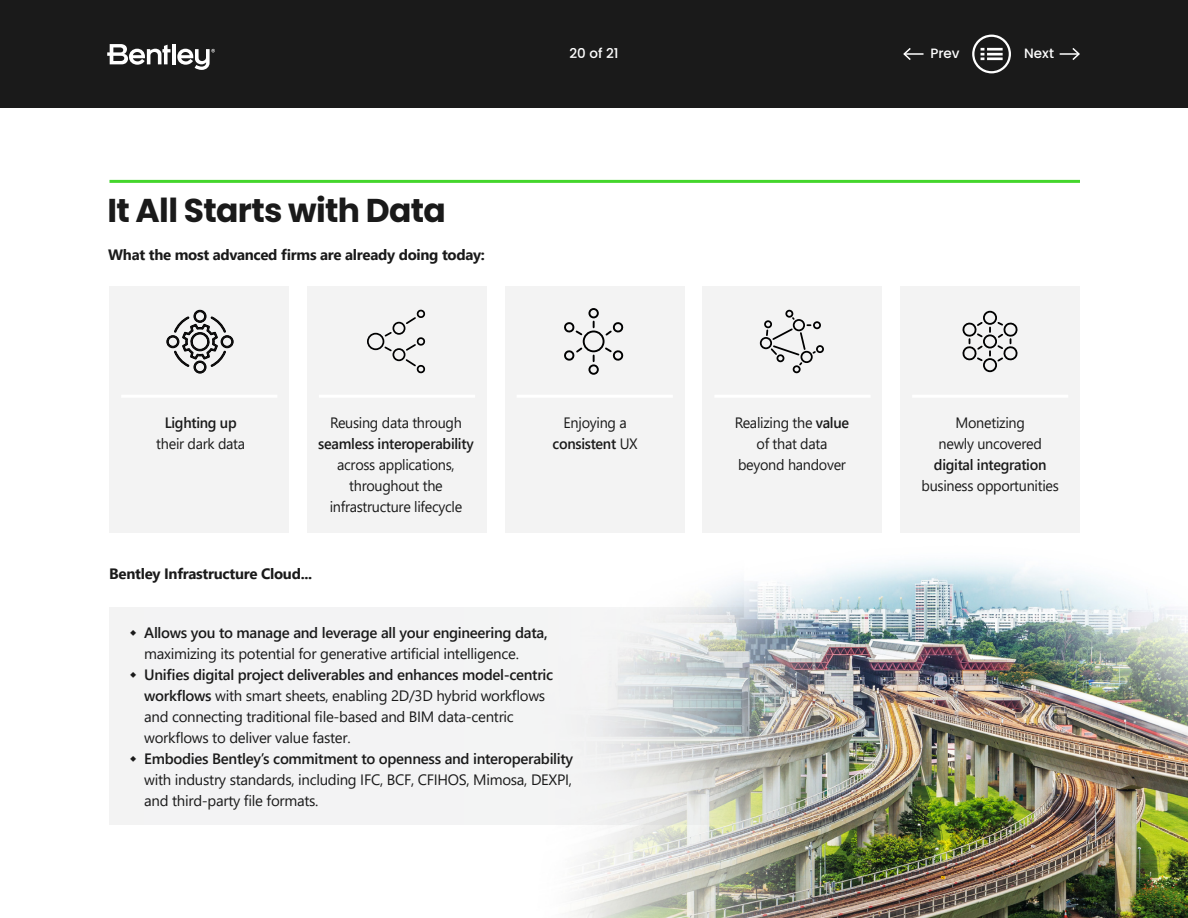
<style>
.page{position:relative;width:1188px;height:918px;background:#fff}
.page>*{position:absolute;margin:0;border:0;box-sizing:border-box;transform-origin:0 0}
.t1{font:700 33px "Poppins";letter-spacing:-.02em;color:#1a1a1a}
.t2{font:15px/21px "Segoe UI";letter-spacing:-.02em;color:#1a1a1a}
.t3{font:15px/21px "Segoe UI";letter-spacing:-.02em;color:#1a1a1a;text-align:center;scale:.96 1}
.t4{font:600 15px "Segoe UI";letter-spacing:-.02em;color:#1a1a1a}
.t5{font:700 15px "Segoe UI";letter-spacing:-.02em;color:#1a1a1a}
.t6{font:600 15px "Segoe UI";letter-spacing:-.02em;color:#1a1a1a;scale:.96 1}
.t7{font:500 13.5px "Poppins";color:#fff}
.s1{font-weight:600}
</style>
<div class="page">
<img style="left:532px;top:512px;width:656px;height:406px">
<hr style="left:110px;top:180px;width:970px;height:3px;background:#44d62c">
<img style="left:110px;top:608px;width:970px;height:217px">
<div style="left:110px;top:286px;width:179px;height:247px;background:#f3f3f3"></div>
<hr style="left:121px;top:395px;width:156px;height:3px;background:#fff">
<div style="left:505px;top:286px;width:180px;height:247px;background:#f3f3f3"></div>
<hr style="left:517px;top:395px;width:156px;height:3px;background:#fff">
<div style="left:307px;top:286px;width:180px;height:247px;background:#f3f3f3"></div>
<hr style="left:319px;top:395px;width:156px;height:3px;background:#fff">
<div style="left:703px;top:286px;width:179px;height:247px;background:#f3f3f3"></div>
<hr style="left:714px;top:395px;width:157px;height:3px;background:#fff">
<div style="left:900px;top:286px;width:180px;height:247px;background:#f3f3f3"></div>
<hr style="left:912px;top:395px;width:156px;height:3px;background:#fff">
<svg style="left:167px;top:310px;width:67px;height:63px"></svg>
<svg style="left:367px;top:310px;width:59px;height:64px"></svg>
<svg style="left:564px;top:308px;width:60px;height:67px"></svg>
<svg style="left:759px;top:309px;width:65px;height:64px"></svg>
<svg style="left:962px;top:310px;width:56px;height:63px"></svg>
<div style="left:0;top:0;width:1188px;height:108px;background:#1a1a1a"></div>
<hr style="left:904px;top:53px;width:20px;height:2px;background:#fff">
<svg style="left:903px;top:48px;width:9px;height:12px"></svg>
<svg style="left:1060px;top:48px;width:20px;height:12px"></svg>
<svg style="left:107px;top:44px;width:63px;height:21px"></svg>
<hr style="left:172px;top:44px;width:4px;height:20px;background:#fff">
<svg style="left:177px;top:49px;width:38px;height:21px"></svg>
<svg style="left:972px;top:35px;width:39px;height:38px"></svg>
<svg style="left:130px;top:630px;width:6px;height:6px"></svg>
<svg style="left:130px;top:672px;width:6px;height:6px"></svg>
<svg style="left:130px;top:756px;width:6px;height:6px"></svg>
<h1 class="t1" style="left:107px;top:191px;width:340px">It All Starts with Data</h1>
<p class="t5" style="left:108px;top:240px;width:378px">What the most advanced firms are already doing today:</p>
<p class="t6" style="left:165px;top:409px;width:77px">Lighting up</p>
<p class="t3" style="left:156px;top:432px;width:94px">their dark data</p>
<p class="t3" style="left:330px;top:411px;width:139px">Reusing data through</p>
<p class="t6" style="left:318px;top:430px;width:163px">seamless interoperability</p>
<p class="t3" style="left:330px;top:453px;width:139px">across applications, throughout the infrastructure lifecycle</p>
<p class="t5" style="left:109px;top:559px;width:204px">Bentley Infrastructure Cloud...</p>
<p class="t7" style="left:569px;top:46px;width:51px">20 of 21</p>
<p class="t7" style="left:930px;top:46px;width:31px">Prev</p>
<p class="t7" style="left:1024px;top:46px;width:31px">Next</p>
<p class="t3" style="left:553px;top:411px;width:90px">Enjoying a <span class="s1">consistent</span> UX</p>
<p class="t3" style="left:735px;top:411px;width:121px">Realizing the <span class="s1">value </span>of that data beyond handover</p>
<p class="t3" style="left:939px;top:411px;width:109px">Monetizing newly uncovered</p>
<p class="t6" style="left:934px;top:451px;width:119px">digital integration</p>
<p class="t3" style="left:921px;top:474px;width:145px">business opportunities</p>
<p class="t4" style="left:144px;top:619px;width:405px">Allows you to manage and leverage all your engineering data,</p>
<p class="t2" style="left:144px;top:642px;width:376px">maximizing its potential for generative artificial intelligence.</p>
<p class="t2" style="left:144px;top:663px;width:411px"><span class="s1">Unifies digital project deliverables and enhances model-centric workflows</span> with smart sheets, enabling 2D/3D hybrid workflows and connecting traditional file-based and BIM data-centric workflows to deliver value faster.</p>
<p class="t4" style="left:144px;top:745px;width:430px">Embodies Bentley’s commitment to openness and interoperability</p>
<p class="t2" style="left:144px;top:768px;width:429px">with industry standards, including IFC, BCF, CFIHOS, Mimosa, DEXPI, and third-party file formats.</p>
</div>
